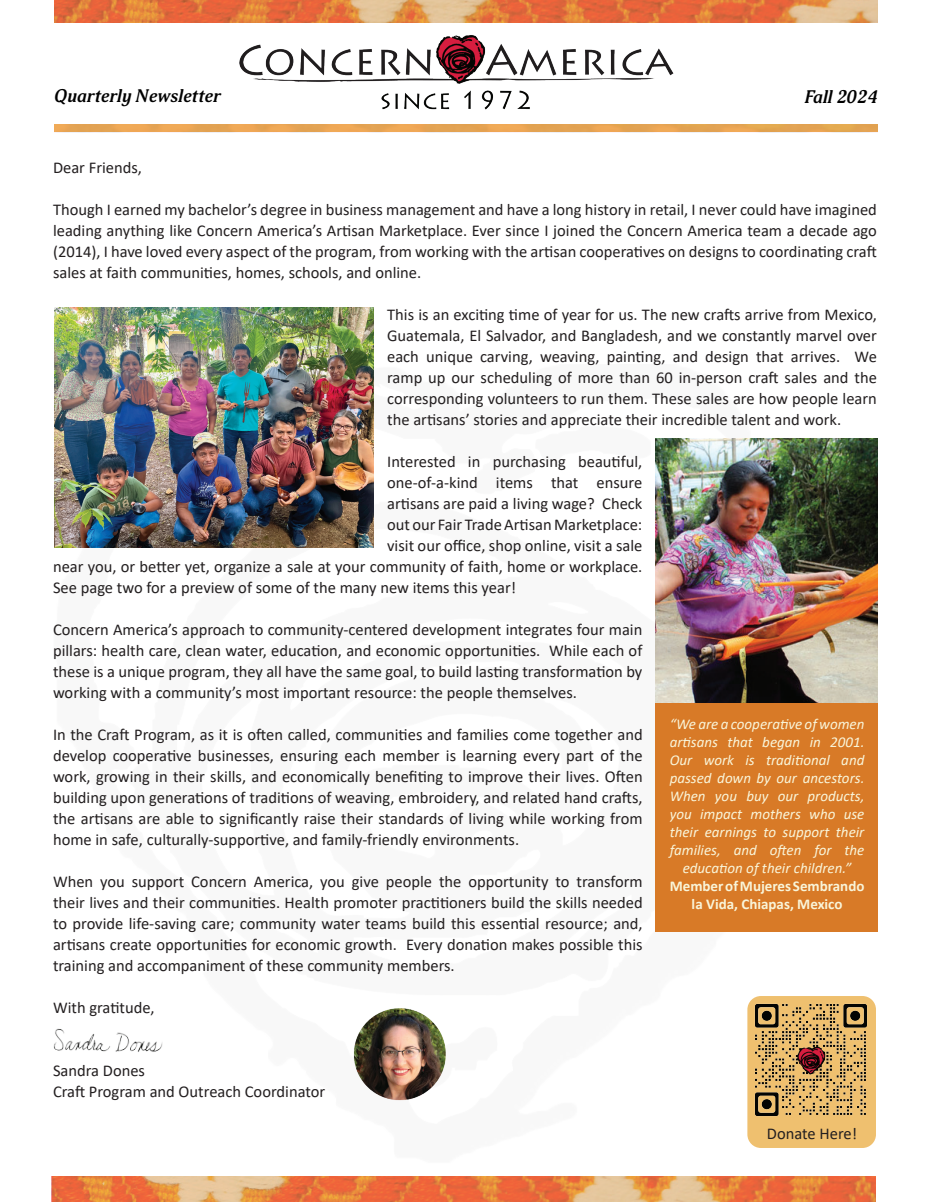
<style>
.page{position:relative;width:932px;height:1202px;background:#fff}
.page>*{position:absolute;margin:0;border:0;box-sizing:border-box;transform-origin:0 0}
.t1{font:italic 700 18px "Adonis";color:#000}
.t2{font:16.5px/21px "Calibri";color:#231f20;text-align:justify}
.t3{font:italic 15px/18px "Calibri";color:#f9f5d9;text-align:center}
.t4{font:700 15px/18px "Calibri";color:#f9f5d9;text-align:center}
</style>
<div class="page">
<div style="left:656px;top:531px;width:222px;height:401px;background:#d87a27"></div>
<img style="left:239px;top:35px;width:435px;height:75px">
<img style="left:54px;top:125px;width:824px;height:7px">
<img style="left:656px;top:438px;width:222px;height:264px">
<img style="left:54px;top:0;width:824px;height:23px">
<img style="left:53px;top:1028px;width:110px;height:24px">
<div style="left:747px;top:996px;width:129px;height:151px;background:#efc06f;border-radius:14px"></div>
<img style="left:750px;top:999px;width:122px;height:118px">
<img style="left:55px;top:308px;width:318px;height:240px">
<img style="left:52px;top:1176px;width:823px;height:26px">
<img style="left:354px;top:1008px;width:92px;height:93px">
<p class="t1" style="left:54px;top:86px;width:168px">Quarterly Newsletter</p>
<p class="t1" style="left:804px;top:87px;width:74px">Fall 2024</p>
<p class="t2" style="left:53px;top:156px;width:90px">Dear Friends,</p>
<p class="t2" style="left:53px;top:198px;width:825px">Though I earned my bachelor’s degree in business management and have a long history in retail, I never could have imagined leading anything like Concern America’s Artisan Marketplace. Ever since I joined the Concern America team a decade ago (2014), I have loved every aspect of the program, from working with the artisan cooperatives on designs to coordinating craft sales at faith communities, homes, schools, and online.</p>
<p class="t2" style="left:387px;top:303px;width:491px">This is an exciting time of year for us. The new crafts arrive from Mexico, Guatemala, El Salvador, and Bangladesh, and we constantly marvel over each unique carving, weaving, painting, and design that arrives. We ramp up our scheduling of more than 60 in-person craft sales and the corresponding volunteers to run them. These sales are how people learn the artisans’ stories and appreciate their incredible talent and work.</p>
<p class="t2" style="left:387px;top:450px;width:257px">Interested in purchasing beautiful,</p>
<p class="t2" style="left:387px;top:471px;width:257px">one-of-a-kind items that ensure</p>
<p class="t2" style="left:387px;top:492px;width:257px">artisans are paid a living wage? Check</p>
<p class="t2" style="left:387px;top:513px;width:257px">out our Fair Trade Artisan Marketplace:</p>
<p class="t2" style="left:387px;top:534px;width:257px">visit our office, shop online, visit a sale</p>
<p class="t2" style="left:53px;top:555px;width:591px">near you, or better yet, organize a sale at your community of faith, home or workplace.</p>
<p class="t2" style="left:53px;top:576px;width:464px">See page two for a preview of some of the many new items this year!</p>
<p class="t2" style="left:53px;top:618px;width:591px">Concern America’s approach to community-centered development integrates four main pillars: health care, clean water, education, and economic opportunities. While each of these is a unique program, they all have the same goal, to build lasting transformation by working with a community’s most important resource: the people themselves.</p>
<p class="t2" style="left:53px;top:723px;width:591px">In the Craft Program, as it is often called, communities and families come together and develop cooperative businesses, ensuring each member is learning every part of the work, growing in their skills, and economically benefiting to improve their lives. Often building upon generations of traditions of weaving, embroidery, and related hand crafts, the artisans are able to significantly raise their standards of living while working from home in safe, culturally-supportive, and family-friendly environments.</p>
<p class="t2" style="left:53px;top:870px;width:591px">When you support Concern America, you give people the opportunity to transform their lives and their communities. Health promoter practitioners build the skills needed to provide life-saving care; community water teams build this essential resource; and, artisans create opportunities for economic growth. Every donation makes possible this training and accompaniment of these community members.</p>
<p class="t2" style="left:53px;top:996px;width:103px">With gratitude,</p>
<p class="t3" style="left:669px;top:714px;width:196px">“We are a cooperative of women artisans that began in 2001.<br>Our work is traditional and passed down by our ancestors.<br>When you buy our products, you impact mothers who use their earnings to support their families, and often for the education of their children.”</p>
<p class="t4" style="left:669px;top:876px;width:196px">Member of Mujeres Sembrando la Vida, Chiapas, Mexico</p>
<p class="t2" style="left:53px;top:1059px;width:274px">Sandra Dones<br>Craft Program and Outreach Coordinator</p>
<p class="t2" style="left:766px;top:1122px;width:92px">Donate Here!</p>
</div>
